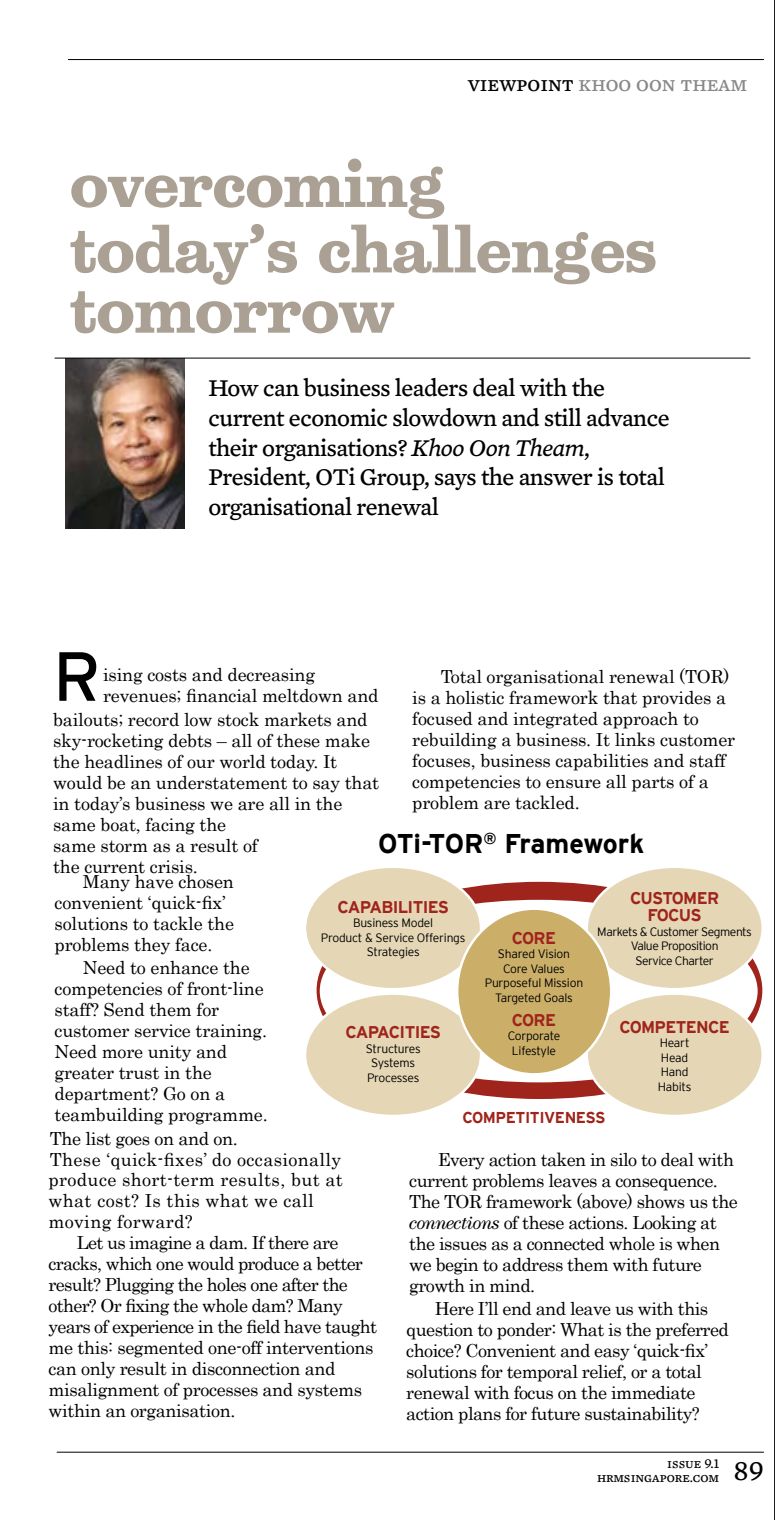
<style>
.page{position:relative;width:775px;height:1520px;background:#fff}
.page>*{position:absolute;margin:0;border:0;box-sizing:border-box;transform-origin:0 0}
.t1{font:69.4px "Interstate";color:#000}
.t2{font:700 62px/65.4px "Belizio";letter-spacing:-.02em;color:#aaa194}
.t3{font:700 27px "Interstate";letter-spacing:-.035em;color:#000}
.t4{font:24.6px/29.8px "Mercury Text G4";letter-spacing:-.02em;color:#000}
.t5{font:22px "Mercury Text G4 Roman SC";color:#87888a}
.t6{font:18px/21px "Century";letter-spacing:-.01em;color:#000}
.t7{font:18px "Century";letter-spacing:-.03em;color:#000}
.t8{font:18px/21px "Century";letter-spacing:-.04em;color:#000}
.t9{font:18px/20.6px "Century";letter-spacing:.02em;color:#000}
.t10{font:700 17px/17px "Interstate";letter-spacing:-.04em;color:#9f241c;text-align:center}
.t11{font:700 15.8px "Interstate";letter-spacing:-.03em;color:#9f241c}
.t12{font:14px/14px "Mercury Text G4 Roman SC";color:#000}
.t13{font:300 12px/14.6px "Interstate";letter-spacing:-.03em;color:#000;text-align:center}
.s1{color:#000}
.s2{font-style:italic}
.s3{font-size:28.8px}
</style>
<div class="page">
<hr style="left:57px;top:1451px;width:706px;height:1px;background:#000">
<hr style="left:68px;top:59px;width:695px;height:1px;background:#000">
<img style="left:65px;top:359px;width:119px;height:169px">
<hr style="left:55px;top:358px;width:695px;height:1px;background:#000">
<svg style="left:316px;top:881px;width:446px;height:218px"></svg>
<div style="left:305px;top:866px;width:176px;height:123px;background:#e5d7b5;border-radius:50%"></div>
<div style="left:586px;top:866px;width:176px;height:123px;background:#e5d7b5;border-radius:50%"></div>
<div style="left:305px;top:993px;width:176px;height:123px;background:#e5d7b5;border-radius:50%"></div>
<div style="left:586px;top:993px;width:176px;height:123px;background:#e5d7b5;border-radius:50%"></div>
<div style="left:457px;top:908px;width:154px;height:166px;background:#cbaf69;border-radius:50%"></div>
<hr style="left:774px;top:0;width:1px;height:1519px;background:#000">
<p class="t5" style="left:468px;top:71px;width:281px"><span class="s1">viewpoint</span> khoo oon theam</p>
<h2 class="t2" style="left:70px;top:149px;width:588px">overcoming today’s challenges</h2>
<h2 class="t2" style="left:70px;top:275px;width:326px">tomorrow</h2>
<h3 class="t4" style="left:208px;top:373px;width:462px">How can business leaders deal with the current economic slowdown and still advance their organisations? <span class="s2">Khoo Oon Theam</span>, President, OTi Group, says the answer is total organisational renewal</h3>
<h1 class="t1" style="left:53px;top:637px;width:50px">R</h1>
<p class="t6" style="left:412px;top:664px;width:324px;text-indent:28px">Total organisational renewal (TOR) is a holistic framework that provides a focused and integrated approach to rebuilding a business. It links customer focuses, business capabilities and staff competencies to ensure all parts of a problem are tackled.</p>
<p class="t6" style="left:103px;top:662px;width:277px">ising costs and decreasing revenues; financial meltdown and</p>
<p class="t6" style="left:53px;top:707px;width:328px">bailouts; record low stock markets and sky-rocketing debts – all of these make the headlines of our world today. It would be an understatement to say that in today’s business we are all in the same boat, facing the<br>same storm as a result of<br>the current crisis.</p>
<p class="t6" style="left:55px;top:870px;width:181px;text-indent:28px">Many have chosen convenient ‘quick-fix’ solutions to tackle the problems they face.</p>
<p class="t6" style="left:55px;top:955px;width:215px;text-indent:28px">Need to enhance the competencies of front-line staff? Send them for customer service training.<br>Need more unity and greater trust in the department? Go on a teambuilding programme.</p>
<p class="t9" style="left:49px;top:1126px;width:296px">The list goes on and on.<br>These ‘quick-fixes’ do occasionally produce short-term results, but at what cost? Is this what we call moving forward?</p>
<p class="t8" style="left:49px;top:1230px;width:330px;text-indent:28px">Let us imagine a dam. If there are cracks, which one would produce a better result? Plugging the holes one after the other? Or fixing the whole dam? Many years of experience in the field have taught me this: segmented one-off interventions can only result in disconnection and misalignment of processes and systems within an organisation.</p>
<h3 class="t3" style="left:378px;top:828px;width:268px">OTI-TO <sup>®</sup> FRAMEWORK</h3>
<p class="t10" style="left:630px;top:889px;width:91px">CUSTOMER<br>FOCUS</p>
<p class="t13" style="left:597px;top:924px;width:156px">Markets &amp; Customer Segments<br>Value Proposition<br>Service Charter</p>
<p class="t10" style="left:337px;top:898px;width:113px">CAPABILITIES</p>
<p class="t13" style="left:321px;top:915px;width:146px">Business Model<br>Product &amp; Service Offerings<br>Strategies</p>
<p class="t10" style="left:512px;top:929px;width:46px">CORE</p>
<p class="t13" style="left:485px;top:946px;width:100px">Shared Vision<br>Core Values<br>Purposeful Mission<br>Targeted Goals</p>
<p class="t10" style="left:512px;top:1011px;width:46px">CORE</p>
<p class="t13" style="left:507px;top:1028px;width:54px">Corporate<br>Lifestyle</p>
<p class="t10" style="left:619px;top:1018px;width:112px">COMPETENCE</p>
<p class="t13" style="left:657px;top:1035px;width:35px;text-align:left">Heart<br>Head<br>Hand<br>Habits</p>
<p class="t10" style="left:345px;top:1023px;width:97px">CAPACITIES</p>
<p class="t13" style="left:365px;top:1040px;width:56px">Structures<br>Systems<br>Processes</p>
<p class="t11" style="left:462px;top:1108px;width:145px">COMPETITIVENESS</p>
<p class="t7" style="left:437px;top:1144px;width:298px">Every action taken in silo to deal with</p>
<p class="t7" style="left:409px;top:1165px;width:310px">current problems leaves a consequence.</p>
<p class="t7" style="left:409px;top:1186px;width:330px">The TOR framework (above) shows us the</p>
<p class="t7" style="left:409px;top:1207px;width:309px"><span class="s2">connections</span> of these actions. Looking at</p>
<p class="t7" style="left:409px;top:1228px;width:312px">the issues as a connected whole is when</p>
<p class="t7" style="left:409px;top:1249px;width:294px">we begin to address them with future</p>
<p class="t7" style="left:409px;top:1270px;width:127px">growth in mind.</p>
<p class="t7" style="left:434px;top:1292px;width:275px">Here I’ll end and leave us with this</p>
<p class="t7" style="left:406px;top:1313px;width:324px">question to ponder: What is the preferred</p>
<p class="t7" style="left:406px;top:1334px;width:303px">choice? Convenient and easy ‘quick-fix’</p>
<p class="t7" style="left:406px;top:1355px;width:297px">solutions for temporal relief, or a total</p>
<p class="t7" style="left:406px;top:1376px;width:291px">renewal with focus on the immediate</p>
<p class="t7" style="left:406px;top:1397px;width:295px">action plans for future sustainability?</p>
<p class="t12" style="left:597px;top:1456px;width:168px;text-indent:70px">issue 9.1 hrmsingapore.com <span class="s3">89</span></p>
</div>
